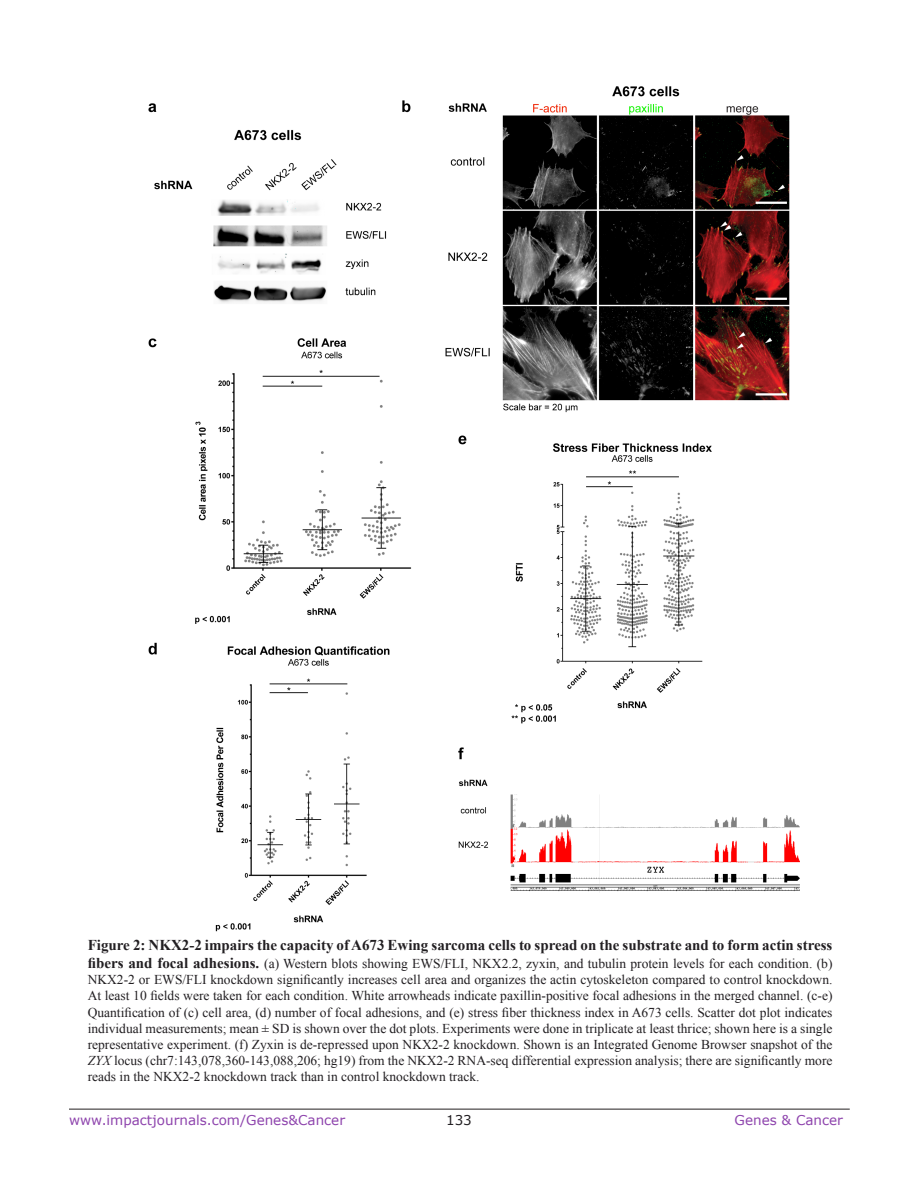
<style>
.page{position:relative;width:918px;height:1188px;background:#fff}
.page>*{position:absolute;margin:0;border:0;box-sizing:border-box;transform-origin:0 0}
.FigureText{font:700 15px "Times New Roman";color:#221f22}
.FigureText-2{font:13.5px/16.2px "Times New Roman";color:#221f22;text-align:justify}
.t1{font:13.5px "Verdana";color:#8e44ad}
.t2{font:13.5px "Verdana";color:#221f22}
.s1{font-weight:700;font-size:15px}
.s2{font-style:italic}
</style>
<div class="page">
<hr style="left:69px;top:1109px;width:781px;height:1px;background:#231f20">
<img style="left:149px;top:86px;width:650px;height:846px">
<p class="FigureText" style="left:88px;top:934px;width:746px">Figure 2: NKX2-2 impairs the capacity of A673 Ewing sarcoma cells to spread on the substrate and to form actin stress</p>
<p class="FigureText-2" style="left:88px;top:955px;width:746px"><span class="s1">fibers and focal adhesions.</span> (a) Western blots showing EWS/FLI, NKX2.2, zyxin, and tubulin protein levels for each condition. (b)<br>NKX2-2 or EWS/FLI knockdown significantly increases cell area and organizes the actin cytoskeleton compared to control knockdown.<br>At least 10 fields were taken for each condition. White arrowheads indicate paxillin-positive focal adhesions in the merged channel. (c-e)<br>Quantification of (c) cell area, (d) number of focal adhesions, and (e) stress fiber thickness index in A673 cells. Scatter dot plot indicates individual measurements; mean ± SD is shown over the dot plots. Experiments were done in triplicate at least thrice; shown here is a single representative experiment. (f) Zyxin is de-repressed upon NKX2-2 knockdown. Shown is an Integrated Genome Browser snapshot of the <span class="s2">ZYX</span> locus (chr7:143,078,360-143,088,206; hg19) from the NKX2-2 RNA-seq differential expression analysis; there are significantly more reads in the NKX2-2 knockdown track than in control knockdown track.</p>
<p class="t1" style="left:69px;top:1111px;width:278px">www.impactjournals.com/Genes&amp;Cancer</p>
<p class="t2" style="left:446px;top:1111px;width:27px">133</p>
<p class="t1" style="left:735px;top:1111px;width:110px">Genes &amp; Cancer</p>
</div>
